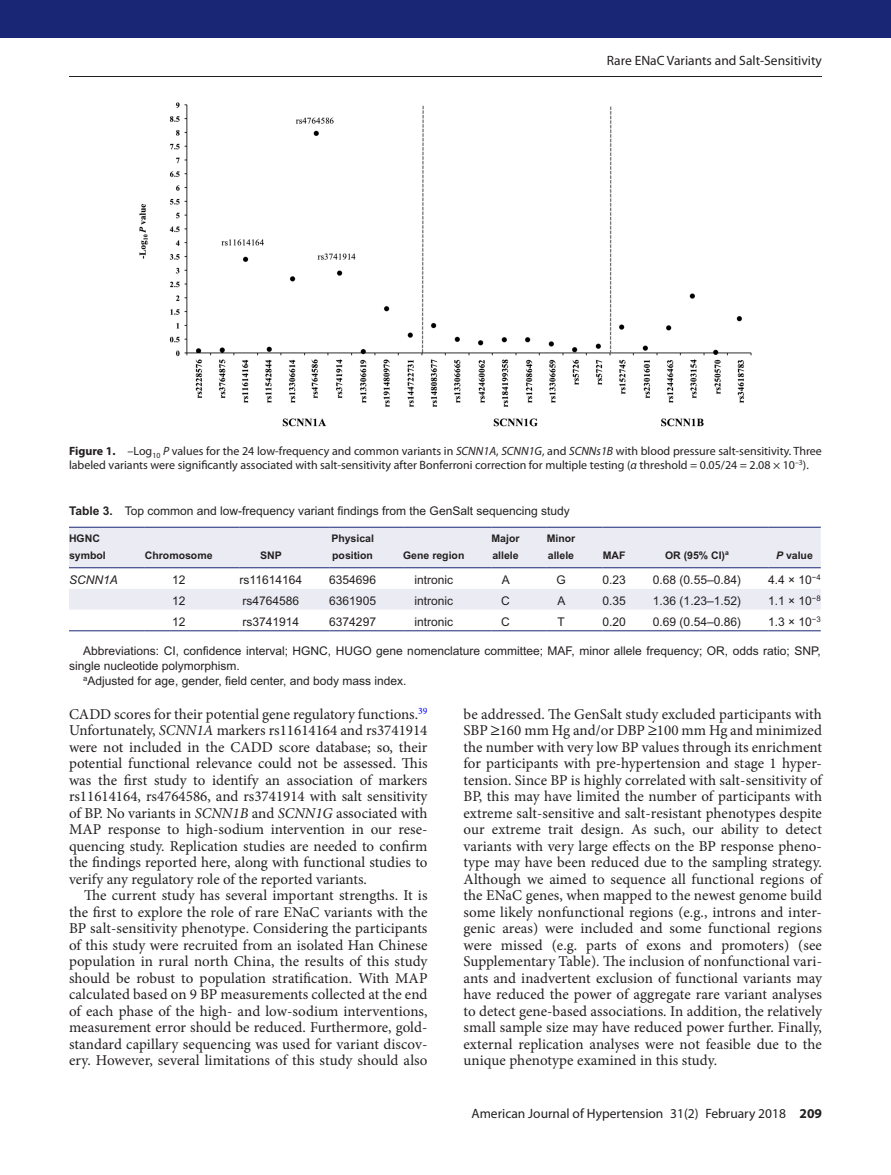
<style>
.page{position:relative;width:891px;height:1175px;background:#fff}
.page>*{position:absolute;margin:0;border:0;box-sizing:border-box;transform-origin:0 0}
.t1{font:15px/16.5px "Minion Pro";color:#231f20;text-align:justify}
.t2{font:13.5px "Myriad Pro";color:#231f20}
.t3{font:12px "Arial MT Std";color:#231f20}
.t4{font:12px/13.5px "Myriad Pro";color:#231f20}
.t5{font:italic 12px "Arial MT Std";color:#231f20}
.t6{font:700 10.5px/16.5px "Arial MT Std";color:#231f20}
.s1{font-weight:700}
.s2{font-style:italic}
.s3{font-family:"Gandhari Unicode"}
</style>
<div class="page">
<hr style="left:69px;top:76px;width:753px;height:1px;background:#231f20">
<div style="left:0;top:0;width:891px;height:38px;background:#192575"></div>
<img style="left:139px;top:102px;width:612px;height:324px">
<div style="left:69px;top:528px;width:752px;height:39px;background:#ebebf4"></div>
<svg style="left:69px;top:568px;width:752px;height:42px;fill:#efeff6"></svg>
<hr style="left:69px;top:527px;width:76px;height:1px;background:#192575">
<hr style="left:145px;top:527px;width:95px;height:1px;background:#192575">
<hr style="left:240px;top:527px;width:89px;height:1px;background:#192575">
<hr style="left:329px;top:527px;width:74px;height:1px;background:#192575">
<hr style="left:403px;top:527px;width:89px;height:1px;background:#192575">
<hr style="left:492px;top:527px;width:55px;height:1px;background:#192575">
<hr style="left:547px;top:527px;width:55px;height:1px;background:#192575">
<hr style="left:602px;top:527px;width:51px;height:1px;background:#192575">
<hr style="left:653px;top:527px;width:115px;height:1px;background:#192575">
<hr style="left:768px;top:527px;width:53px;height:1px;background:#192575">
<hr style="left:69px;top:630px;width:76px;height:1px;background:#192575">
<hr style="left:145px;top:630px;width:95px;height:1px;background:#192575">
<hr style="left:240px;top:630px;width:89px;height:1px;background:#192575">
<hr style="left:329px;top:630px;width:74px;height:1px;background:#192575">
<hr style="left:403px;top:630px;width:89px;height:1px;background:#192575">
<hr style="left:492px;top:630px;width:55px;height:1px;background:#192575">
<hr style="left:547px;top:630px;width:55px;height:1px;background:#192575">
<hr style="left:602px;top:630px;width:51px;height:1px;background:#192575">
<hr style="left:653px;top:630px;width:115px;height:1px;background:#192575">
<hr style="left:768px;top:630px;width:53px;height:1px;background:#192575">
<hr style="left:69px;top:567px;width:76px;height:1px;background:#192575">
<hr style="left:145px;top:567px;width:95px;height:1px;background:#192575">
<hr style="left:240px;top:567px;width:89px;height:1px;background:#192575">
<hr style="left:329px;top:567px;width:74px;height:1px;background:#192575">
<hr style="left:403px;top:567px;width:89px;height:1px;background:#192575">
<hr style="left:492px;top:567px;width:55px;height:1px;background:#192575">
<hr style="left:547px;top:567px;width:55px;height:1px;background:#192575">
<hr style="left:602px;top:567px;width:51px;height:1px;background:#192575">
<hr style="left:653px;top:567px;width:115px;height:1px;background:#192575">
<hr style="left:768px;top:567px;width:53px;height:1px;background:#192575">
<p class="t2" style="left:607px;top:52px;width:217px">Rare ENaC Variants and Salt-Sensitivity</p>
<p class="t4" style="left:69px;top:444px;width:754px"><span class="s1">Figure 1.</span> –Log<sub>10</sub> <span class="s2">P</span> values for the 24 low-frequency and common variants in <span class="s2">SCNN1A</span>, <span class="s2">SCNN1G</span>, and <span class="s2">SCNNs1B</span> with blood pressure salt-sensitivity. Three labeled variants were significantly associated with salt-sensitivity after Bonferroni correction for multiple testing (<span class="s2">α</span> threshold = 0.05/24 = 2.08 × 10<sup>–3</sup>).</p>
<p class="t3" style="left:69px;top:503px;width:502px"><span class="s1">Table 3.</span> Top common and low-frequency variant findings from the GenSalt sequencing study</p>
<p class="t6" style="left:69px;top:530px;width:38px">HGNC symbol</p>
<p class="t6" style="left:331px;top:530px;width:44px">Physical position</p>
<p class="t6" style="left:491px;top:530px;width:30px">Major allele</p>
<p class="t6" style="left:547px;top:530px;width:30px">Minor allele</p>
<p class="t6" style="left:145px;top:546px;width:69px">Chromosome</p>
<p class="t6" style="left:260px;top:546px;width:23px">SNP</p>
<p class="t6" style="left:403px;top:546px;width:63px">Gene region</p>
<p class="t6" style="left:603px;top:546px;width:24px">MAF</p>
<p class="t6" style="left:665px;top:546px;width:65px">OR (95% CI)<sup>a</sup></p>
<p class="t6" style="left:776px;top:546px;width:38px"><span class="s2">P</span> value</p>
<p class="t5" style="left:69px;top:573px;width:50px">SCNN1A</p>
<p class="t3" style="left:172px;top:573px;width:15px">12</p>
<p class="t3" style="left:240px;top:573px;width:64px">rs11614164</p>
<p class="t3" style="left:329px;top:573px;width:48px">6354696</p>
<p class="t3" style="left:414px;top:573px;width:40px">intronic</p>
<p class="t3" style="left:502px;top:573px;width:10px">A</p>
<p class="t3" style="left:556px;top:573px;width:11px">G</p>
<p class="t3" style="left:602px;top:573px;width:25px">0.23</p>
<p class="t3" style="left:653px;top:573px;width:90px">0.68 (0.55–0.84)</p>
<p class="t3" style="left:768px;top:573px;width:54px">4.4 × 10<sup>−4</sup></p>
<p class="t3" style="left:172px;top:594px;width:15px">12</p>
<p class="t3" style="left:243px;top:594px;width:58px">rs4764586</p>
<p class="t3" style="left:329px;top:594px;width:48px">6361905</p>
<p class="t3" style="left:414px;top:594px;width:40px">intronic</p>
<p class="t3" style="left:501px;top:594px;width:10px">C</p>
<p class="t3" style="left:557px;top:594px;width:10px">A</p>
<p class="t3" style="left:602px;top:594px;width:25px">0.35</p>
<p class="t3" style="left:653px;top:594px;width:90px">1.36 (1.23–1.52)</p>
<p class="t3" style="left:768px;top:594px;width:54px">1.1 × 10<sup>−8</sup></p>
<p class="t3" style="left:172px;top:615px;width:15px">12</p>
<p class="t3" style="left:243px;top:615px;width:58px">rs3741914</p>
<p class="t3" style="left:329px;top:615px;width:48px">6374297</p>
<p class="t3" style="left:414px;top:615px;width:40px">intronic</p>
<p class="t3" style="left:501px;top:615px;width:10px">C</p>
<p class="t3" style="left:557px;top:615px;width:9px">T</p>
<p class="t3" style="left:602px;top:615px;width:25px">0.20</p>
<p class="t3" style="left:653px;top:615px;width:90px">0.69 (0.54–0.86)</p>
<p class="t3" style="left:768px;top:615px;width:54px">1.3 × 10<sup>−3</sup></p>
<p class="t3" style="left:83px;top:644px;width:739px">Abbreviations: CI, confidence interval; HGNC, HUGO gene nomenclature committee; MAF, minor allele frequency; OR, odds ratio; SNP,</p>
<p class="t3" style="left:69px;top:659px;width:172px">single nucleotide polymorphism.</p>
<p class="t3" style="left:83px;top:674px;width:325px"><sup>a</sup>Adjusted for age, gender, field center, and body mass index.</p>
<p class="t1" style="left:69px;top:705px;width:360px">CADD scores for their potential gene regulatory functions.<sup>39<br></sup>Unfortunately, <span class="s2">SCNN1A</span> markers rs11614164 and rs3741914 were not included in the CADD score database; so, their potential functional relevance could not be assessed. This was the first study to identify an association of markers rs11614164, rs4764586, and rs3741914 with salt sensitivity of BP. No variants in <span class="s2">SCNN1B</span> and <span class="s2">SCNN1G</span> associated with MAP response to high-sodium intervention in our rese&shy;quencing study. Replication studies are needed to confirm the findings reported here, along with functional studies to verify any regulatory role of the reported variants.</p>
<p class="t1" style="left:69px;top:887px;width:360px;text-indent:15px">The current study has several important strengths. It is the first to explore the role of rare ENaC variants with the BP salt-sensitivity phenotype. Considering the participants of this study were recruited from an isolated Han Chinese population in rural north China, the results of this study should be robust to population stratification. With MAP calculated based on 9 BP measurements collected at the end of each phase of the high- and low-sodium interventions, measurement error should be reduced. Furthermore, gold&shy;standard capillary sequencing was used for variant discov&shy;ery. However, several limitations of this study should also</p>
<p class="t1" style="left:463px;top:705px;width:360px">be addressed. The GenSalt study excluded participants with SBP <span class="s3">≥</span>160 mm Hg and/or DBP <span class="s3">≥</span>100 mm Hg and minimized the number with very low BP values through its enrichment for participants with pre-hypertension and stage 1 hyper&shy;tension. Since BP is highly correlated with salt-sensitivity of BP, this may have limited the number of participants with extreme salt-sensitive and salt-resistant phenotypes despite our extreme trait design. As such, our ability to detect variants with very large effects on the BP response pheno&shy;type may have been reduced due to the sampling strategy.<br>Although we aimed to sequence all functional regions of the ENaC genes, when mapped to the newest genome build some likely nonfunctional regions (e.g., introns and inter&shy;genic areas) were included and some functional regions were missed (e.g. parts of exons and promoters) (see Supplementary Table). The inclusion of nonfunctional vari&shy;ants and inadvertent exclusion of functional variants may have reduced the power of aggregate rare variant analyses to detect gene-based associations. In addition, the relatively small sample size may have reduced power further. Finally, external replication analyses were not feasible due to the unique phenotype examined in this study.</p>
<p class="t2" style="left:471px;top:1105px;width:352px">American Journal of Hypertension 31(2) February 2018 <span class="s1">209</span></p>
</div>
